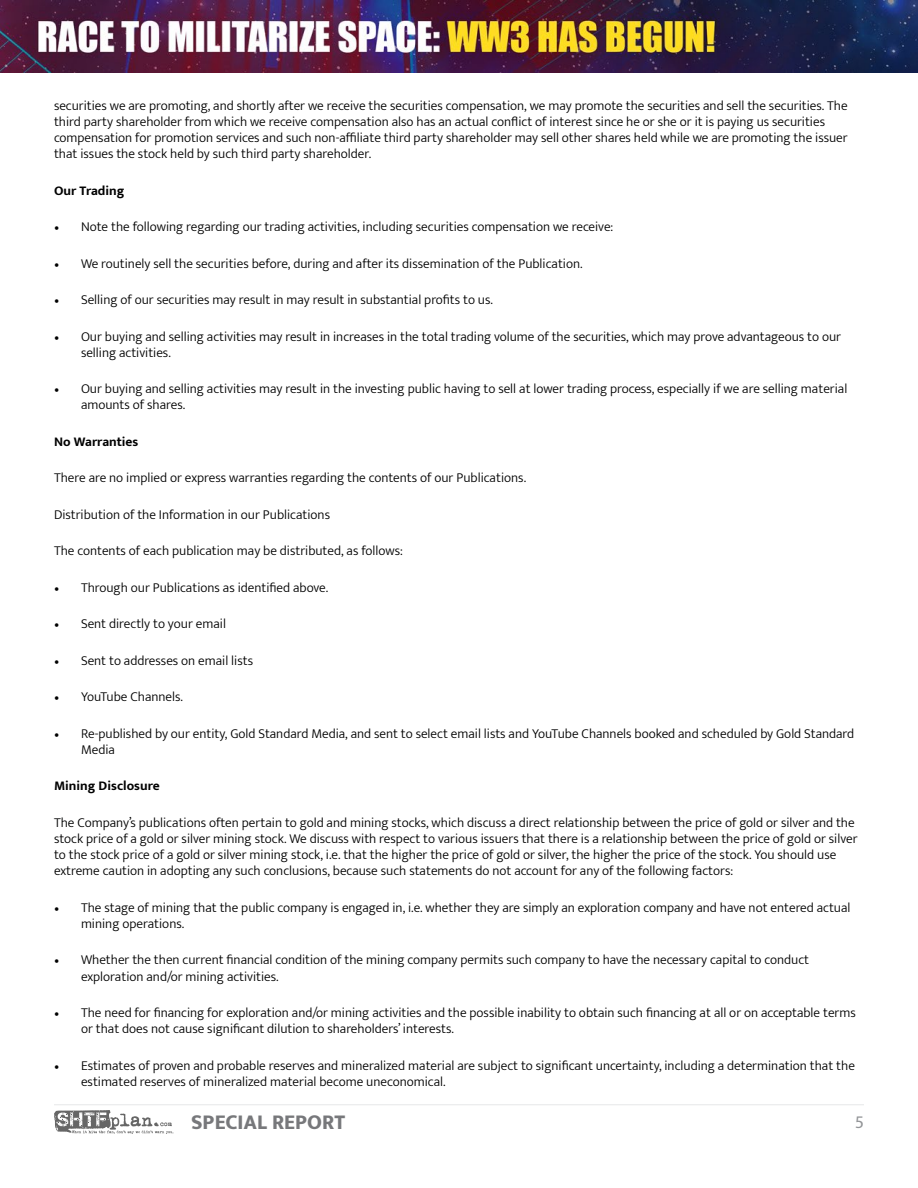
<style>
.page{position:relative;width:918px;height:1188px;background:#fff}
.page>*{position:absolute;margin:0;border:0;box-sizing:border-box;transform-origin:0 0}
.t1{font:800 21px "Mukta";color:#77787b}
.t2{font:18px "Mukta";color:#939598}
.t3{font:300 13.5px/16.2px "Mukta";color:#000101}
.t4{font:700 13.5px "Mukta";color:#000101}
.s1{font-family:"Minion Pro";font-weight:400}
</style>
<div class="page">
<hr style="left:54px;top:1104px;width:810px;height:1px;background:#e6e7e8">
<img style="left:0;top:0;width:918px;height:72px">
<svg style="left:54px;top:1110px;width:120px;height:24px"></svg>
<p class="t3" style="left:54px;top:97px;width:795px">securities we are promoting, and shortly after we receive the securities compensation, we may promote the securities and sell the securities. The third party shareholder from which we receive compensation also has an actual conflict of interest since he or she or it is paying us securities compensation for promotion services and such non-affiliate third party shareholder may sell other shares held while we are promoting the issuer that issues the stock held by such third party shareholder.</p>
<p class="t4" style="left:54px;top:182px;width:72px">Our Trading</p>
<p class="t3" style="left:54px;top:218px;width:561px"><span class="s1">•</span> Note the following regarding our trading activities, including securities compensation we receive:</p>
<p class="t3" style="left:54px;top:255px;width:530px"><span class="s1">•</span> We routinely sell the securities before, during and after its dissemination of the Publication.</p>
<p class="t3" style="left:54px;top:291px;width:440px"><span class="s1">•</span> Selling of our securities may result in may result in substantial profits to us.</p>
<p class="t3" style="left:81px;top:328px;width:762px;text-indent:-27px"><span class="s1">•</span> Our buying and selling activities may result in increases in the total trading volume of the securities, which may prove advantageous to our selling activities.</p>
<p class="t3" style="left:81px;top:380px;width:768px;text-indent:-27px"><span class="s1">•</span> Our buying and selling activities may result in the investing public having to sell at lower trading process, especially if we are selling material amounts of shares.</p>
<p class="t4" style="left:54px;top:433px;width:86px">No Warranties</p>
<p class="t3" style="left:54px;top:470px;width:474px">There are no implied or express warranties regarding the contents of our Publications.</p>
<p class="t3" style="left:54px;top:506px;width:278px">Distribution of the Information in our Publications</p>
<p class="t3" style="left:54px;top:542px;width:350px">The contents of each publication may be distributed, as follows:</p>
<p class="t3" style="left:54px;top:579px;width:276px"><span class="s1">•</span> Through our Publications as identified above.</p>
<p class="t3" style="left:54px;top:615px;width:174px"><span class="s1">•</span> Sent directly to your email</p>
<p class="t3" style="left:54px;top:652px;width:201px"><span class="s1">•</span> Sent to addresses on email lists</p>
<p class="t3" style="left:54px;top:688px;width:131px"><span class="s1">•</span> YouTube Channels.</p>
<p class="t3" style="left:81px;top:725px;width:775px;text-indent:-27px"><span class="s1">•</span> Re-published by our entity, Gold Standard Media, and sent to select email lists and YouTube Channels booked and scheduled by Gold Standard<br>Media</p>
<p class="t4" style="left:54px;top:778px;width:107px">Mining Disclosure</p>
<p class="t3" style="left:54px;top:814px;width:805px">The Company’s publications often pertain to gold and mining stocks, which discuss a direct relationship between the price of gold or silver and the stock price of a gold or silver mining stock. We discuss with respect to various issuers that there is a relationship between the price of gold or silver to the stock price of a gold or silver mining stock, i.e. that the higher the price of gold or silver, the higher the price of the stock. You should use extreme caution in adopting any such conclusions, because such statements do not account for any of the following factors:</p>
<p class="t3" style="left:81px;top:899px;width:771px;text-indent:-27px"><span class="s1">•</span> The stage of mining that the public company is engaged in, i.e. whether they are simply an exploration company and have not entered actual mining operations.</p>
<p class="t3" style="left:81px;top:952px;width:730px;text-indent:-27px"><span class="s1">•</span> Whether the then current financial condition of the mining company permits such company to have the necessary capital to conduct exploration and/or mining activities.</p>
<p class="t3" style="left:81px;top:1004px;width:776px;text-indent:-27px"><span class="s1">•</span> The need for financing for exploration and/or mining activities and the possible inability to obtain such financing at all or on acceptable terms or that does not cause significant dilution to shareholders’ interests.</p>
<p class="t3" style="left:81px;top:1057px;width:775px;text-indent:-27px"><span class="s1">•</span> Estimates of proven and probable reserves and mineralized material are subject to significant uncertainty, including a determination that the estimated reserves of mineralized material become uneconomical.</p>
<h1 class="t1" style="left:191px;top:1110px;width:155px">SPECIAL REPORT</h1>
<h2 class="t2" style="left:855px;top:1111px;width:11px">5</h2>
</div>
